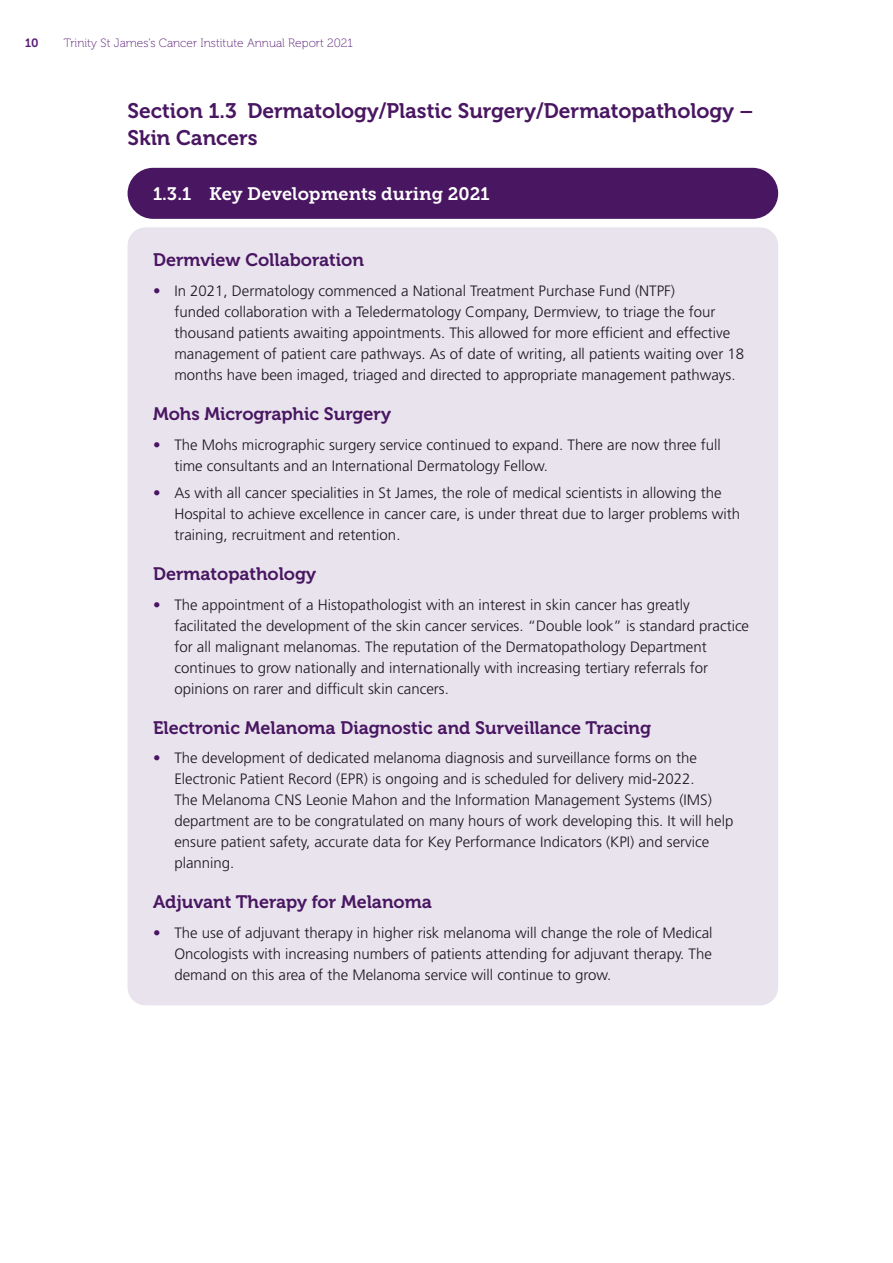
<style>
.page{position:relative;width:893px;height:1263px;background:#fff}
.page>*{position:absolute;margin:0;border:0;box-sizing:border-box;transform-origin:0 0}
.t1{font:21px/27px "Museo 700";color:#491661}
.t2{font:18px "Museo 700";color:#491661}
.Box_Head{font:18px "Museo Slab 700";color:#fff}
.t3{font:300 15px/21px "Frutiger LT Std";color:#1a171c}
.t4{font:12px "Museo 100";color:#591e76}
.t5{font:12px "Museo Slab 700";color:#591e76}
.s1{color:#491661}
</style>
<div class="page">
<div style="left:128px;top:168px;width:650px;height:51px;background:#491661;border-radius:26px"></div>
<div style="left:128px;top:227px;width:650px;height:778px;background:#e8e3ed;border-radius:18px"></div>
<p class="t5" style="left:25px;top:36px;width:15px">10</p>
<p class="t4" style="left:64px;top:37px;width:291px">Trinity St James’s Cancer Institute Annual Report 2021</p>
<h2 class="t1" style="left:128px;top:97px;width:627px">Section 1.3 Dermatology/Plastic Surgery/Dermatopathology –<br>Skin Cancers</h2>
<p class="Box_Head" style="left:153px;top:184px;width:338px">1.3.1 Key Developments during 2021</p>
<h3 class="t2" style="left:153px;top:250px;width:212px">Dermview Collaboration</h3>
<p class="t3" style="left:174px;top:280px;width:571px;text-indent:-21px"><span class="s1">•</span> In 2021, Dermatology commenced a National Treatment Purchase Fund (NTPF)<br>funded collaboration with a Teledermatology Company, Dermview, to triage the four thousand patients awaiting appointments. This allowed for more efficient and effective management of patient care pathways. As of date of writing, all patients waiting over 18 months have been imaged, triaged and directed to appropriate management pathways.</p>
<h3 class="t2" style="left:153px;top:404px;width:239px">Mohs Micrographic Surgery</h3>
<p class="t3" style="left:174px;top:434px;width:548px;text-indent:-21px"><span class="s1">•</span> The Mohs micrographic surgery service continued to expand. There are now three full time consultants and an International Dermatology Fellow.</p>
<p class="t3" style="left:174px;top:482px;width:567px;text-indent:-21px"><span class="s1">•</span> As with all cancer specialities in St James, the role of medical scientists in allowing the<br>Hospital to achieve excellence in cancer care, is under threat due to larger problems with training, recruitment and retention.</p>
<h3 class="t2" style="left:153px;top:564px;width:165px">Dermatopathology</h3>
<p class="t3" style="left:174px;top:594px;width:576px;text-indent:-21px"><span class="s1">•</span> The appointment of a Histopathologist with an interest in skin cancer has greatly facilitated the development of the skin cancer services. “Double look” is standard practice for all malignant melanomas. The reputation of the Dermatopathology Department continues to grow nationally and internationally with increasing tertiary referrals for opinions on rarer and difficult skin cancers.</p>
<h3 class="t2" style="left:153px;top:717px;width:500px">Electronic Melanoma Diagnostic and Surveillance Tracing</h3>
<p class="t3" style="left:174px;top:748px;width:561px;text-indent:-21px"><span class="s1">•</span> The development of dedicated melanoma diagnosis and surveillance forms on the Electronic Patient Record (EPR) is ongoing and is scheduled for delivery mid-2022.<br>The Melanoma CNS Leonie Mahon and the Information Management Systems (IMS) department are to be congratulated on many hours of work developing this. It will help ensure patient safety, accurate data for Key Performance Indicators (KPI) and service planning.</p>
<h3 class="t2" style="left:153px;top:892px;width:280px">Adjuvant Therapy for Melanoma</h3>
<p class="t3" style="left:174px;top:922px;width:540px;text-align:justify;text-indent:-21px"><span class="s1">•</span> The use of adjuvant therapy in higher risk melanoma will change the role of Medical Oncologists with increasing numbers of patients attending for adjuvant therapy. The demand on this area of the Melanoma service will continue to grow.</p>
</div>
